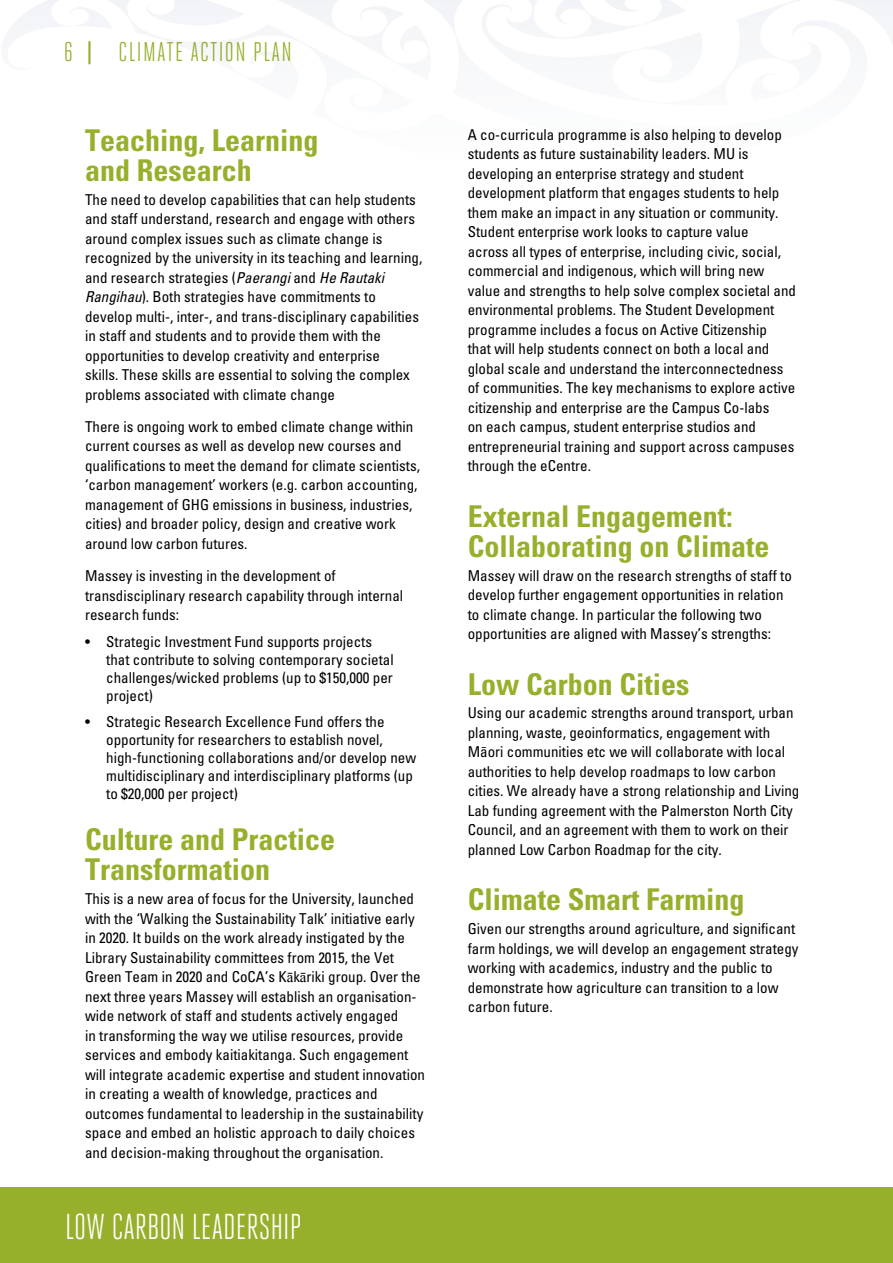
<style>
.page{position:relative;width:893px;height:1263px;background:#fff}
.page>*{position:absolute;margin:0;border:0;box-sizing:border-box;transform-origin:0 0}
.t1{font:36px "Heroic Condensed";color:#fff}
.Body_SubHeading{font:30px/30px "Univers Condensed Bold Macron";color:#96b02c}
.t2{font:27px "Heroic Condensed";letter-spacing:.05em;color:#96b02c}
.Body{font:15px/19.5px "Univers Condensed Macron";color:#000}
.Body_Bullet{font:15px/18px "Univers Condensed Macron";color:#000}
.s1{font-weight:800}
.s2{font-family:"Univers Condensed Oblique Macron"}
.s3{font-family:"Times New Roman"}
</style>
<div class="page">
<div style="left:0;top:1187px;width:893px;height:76px;background:#96b02c"></div>
<svg style="left:878px;top:0;width:15px;height:27px"></svg>
<svg style="left:12px;top:0;width:231px;height:27px"></svg>
<svg style="left:265px;top:0;width:613px;height:27px"></svg>
<h3 class="t2" style="left:64px;top:37px;width:229px">6 <span class="s1">|</span> CLIMATE ACTION PLAN</h3>
<p class="Body_SubHeading" style="left:85px;top:125px;width:235px">Teaching, Learning and Research</p>
<p class="Body" style="left:85px;top:189px;width:339px">The need to develop capabilities that can help students and staff understand, research and engage with others around complex issues such as climate change is recognized by the university in its teaching and learning, and research strategies (<span class="s2">Paerangi</span> and <span class="s2">He Rautaki Rangihau</span>). Both strategies have commitments to develop multi-, inter-, and trans-disciplinary capabilities in staff and students and to provide them with the opportunities to develop creativity and enterprise<br>skills. These skills are essential to solving the complex problems associated with climate change</p>
<p class="Body" style="left:85px;top:416px;width:336px">There is ongoing work to embed climate change within current courses as well as develop new courses and qualifications to meet the demand for climate scientists, ‘carbon management’ workers (e.g. carbon accounting, management of GHG emissions in business, industries, cities) and broader policy, design and creative work around low carbon futures.</p>
<p class="Body" style="left:85px;top:566px;width:320px">Massey is investing in the development of transdisciplinary research capability through internal research funds:</p>
<p class="Body_Bullet" style="left:106px;top:632px;width:289px;text-indent:-21px">• Strategic Investment Fund supports projects that contribute to solving contemporary societal challenges/wicked problems (up to $150,000 per project)</p>
<p class="Body_Bullet" style="left:106px;top:712px;width:311px;text-indent:-21px">• Strategic Research Excellence Fund offers the opportunity for researchers to establish novel, high-functioning collaborations and/or develop new multidisciplinary and interdisciplinary platforms (up to $20,000 per project)</p>
<p class="Body_SubHeading" style="left:85px;top:824px;width:252px">Culture and Practice<br>Transformation</p>
<p class="Body" style="left:85px;top:889px;width:341px">This is a new area of focus for the University, launched with the ‘Walking the Sustainability Talk’ initiative early in 2020. It builds on the work already instigated by the Library Sustainability committees from 2015, the Vet Green Team in 2020 and CoCA’s K<span class="s3">ā</span>k<span class="s3">ā</span>riki group. Over the next three years Massey will establish an organisation&shy;wide network of staff and students actively engaged<br>in transforming the way we utilise resources, provide services and embody kaitiakitanga. Such engagement will integrate academic expertise and student innovation in creating a wealth of knowledge, practices and outcomes fundamental to leadership in the sustainability space and embed an holistic approach to daily choices and decision-making throughout the organisation.</p>
<p class="t1" style="left:65px;top:1206px;width:238px">LOW CARBON LEADERSHIP</p>
<p class="Body" style="left:468px;top:124px;width:330px">A co-curricula programme is also helping to develop students as future sustainability leaders. MU is developing an enterprise strategy and student development platform that engages students to help them make an impact in any situation or community.<br>Student enterprise work looks to capture value<br>across all types of enterprise, including civic, social, commercial and indigenous, which will bring new value and strengths to help solve complex societal and environmental problems. The Student Development programme includes a focus on Active Citizenship<br>that will help students connect on both a local and global scale and understand the interconnectedness of communities. The key mechanisms to explore active citizenship and enterprise are the Campus Co-labs<br>on each campus, student enterprise studios and entrepreneurial training and support across campuses through the eCentre.</p>
<p class="Body_SubHeading" style="left:468px;top:501px;width:303px">External Engagement:<br>Collaborating on Climate</p>
<p class="Body" style="left:468px;top:565px;width:326px">Massey will draw on the research strengths of staff to develop further engagement opportunities in relation to climate change. In particular the following two opportunities are aligned with Massey’s strengths:</p>
<p class="Body_SubHeading" style="left:468px;top:668px;width:223px">Low Carbon Cities</p>
<p class="Body" style="left:468px;top:703px;width:333px">Using our academic strengths around transport, urban planning, waste, geoinformatics, engagement with Mäori communities etc we will collaborate with local authorities to help develop roadmaps to low carbon cities. We already have a strong relationship and Living Lab funding agreement with the Palmerston North City Council, and an agreement with them to work on their planned Low Carbon Roadmap for the city.</p>
<p class="Body_SubHeading" style="left:468px;top:884px;width:278px">Climate Smart Farming</p>
<p class="Body" style="left:468px;top:919px;width:332px">Given our strengths around agriculture, and significant farm holdings, we will develop an engagement strategy working with academics, industry and the public to demonstrate how agriculture can transition to a low carbon future.</p>
</div>
